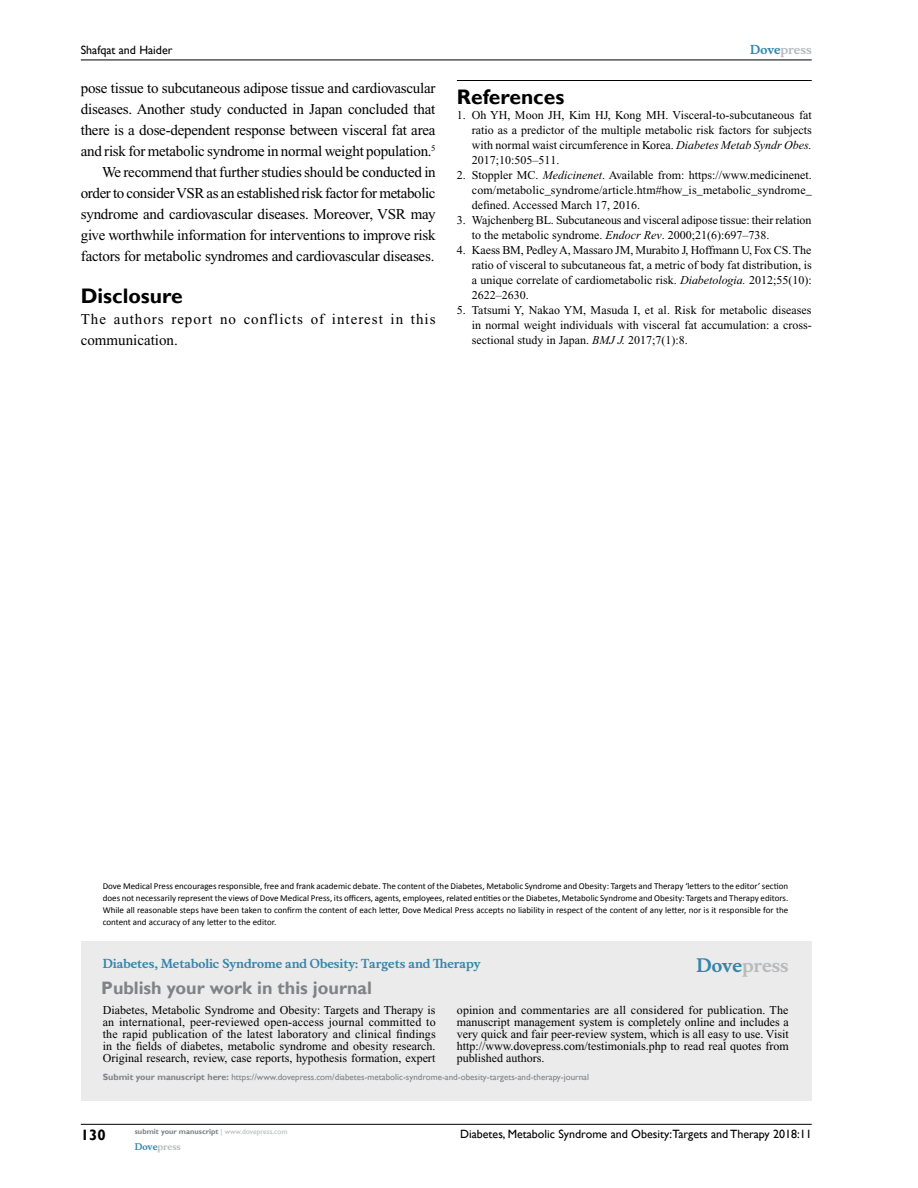
<style>
.page{position:relative;width:918px;height:1188px;background:#fff}
.page>*{position:absolute;margin:0;border:0;box-sizing:border-box;transform-origin:0 0}
.t1{font:700 21px "Gill Sans";color:#000}
.t2{font:700 18px "Gill Sans";color:#808285}
.t3{font:700 18px "Musee";color:#b8babc}
.t4{font:15px/21px "Times New Roman";letter-spacing:-.015em;color:#000;text-align:right}
.t5{font:15px/21px "Times New Roman";letter-spacing:.065em;color:#000}
.t6{font:700 15px "Gill Sans";color:#000}
.t7{font:12px/15px "Times New Roman";color:#000;text-align:justify}
.t8{font:12px "Gill Sans";color:#000}
.t9{font:700 12px "Musee";color:#3785ad}
.t10{font:700 12px "Musee";color:#b8babc}
.t11{font:9px/12px "Calibri";color:#000;text-align:justify}
.t12{font:9px "Gill Sans";color:#808285}
.t13{font:700 9px "Musee";color:#b8babc}
.t14{font:700 7.5px "Gill Sans";color:#808285}
.s1{color:#3785ad}
.s2{font-style:italic}
.s3{font-weight:700}
.s4{font-weight:400;color:#b8babc}
</style>
<div class="page">
<div style="left:81px;top:941px;width:731px;height:159px;background:#ebebec"></div>
<hr style="left:81px;top:1124px;width:731px;height:1px;background:#000">
<hr style="left:81px;top:60px;width:731px;height:1px;background:#000">
<hr style="left:457px;top:80px;width:355px;height:1px;background:#000">
<p class="t8" style="left:81px;top:43px;width:93px">Shafqat and Haider</p>
<p class="t4" style="left:81px;top:77px;width:357px">pose tissue to subcutaneous adipose tissue and cardiovascular diseases. Another study conducted in Japan concluded that there is a dose-dependent response between visceral fat area and risk for metabolic syndrome in normal weight population.<sup>5<br></sup>We recommend that further studies should be conducted in order to consider VSR as an established risk factor for metabolic syndrome and cardiovascular diseases. Moreover, VSR may give worthwhile information for interventions to improve risk factors for metabolic syndromes and cardiovascular diseases.</p>
<h1 class="t1" style="left:81px;top:283px;width:103px">Disclosure</h1>
<p class="t5" style="left:81px;top:308px;width:356px">The authors report no conflicts of interest in this communication.</p>
<p class="t10" style="left:750px;top:43px;width:63px"><span class="s1">Dove</span>press</p>
<h1 class="t1" style="left:457px;top:84px;width:109px">References</h1>
<p class="t7" style="left:472px;top:107px;width:342px;text-indent:-15px">1. Oh YH, Moon JH, Kim HJ, Kong MH. Visceral-to-subcutaneous fat ratio as a predictor of the multiple metabolic risk factors for subjects with normal waist circumference in Korea. <span class="s2">Diabetes Metab Syndr Obes.<br></span>2017;10:505–511.</p>
<p class="t7" style="left:472px;top:167px;width:341px;text-indent:-15px">2. Stoppler MC. <span class="s2">Medicinenet</span>. Available from: https://www.medicinenet. com/metabolic_syndrome/article.htm#how_is_metabolic_syndrome_ defined. Accessed March 17, 2016.</p>
<p class="t7" style="left:472px;top:212px;width:341px;text-indent:-15px">3. Wajchenberg BL. Subcutaneous and visceral adipose tissue: their relation to the metabolic syndrome. <span class="s2">Endocr Rev</span>. 2000;21(6):697–738.</p>
<p class="t7" style="left:472px;top:242px;width:341px;text-indent:-15px">4. Kaess BM, Pedley A, Massaro JM, Murabito J, Hoffmann U, Fox CS. The ratio of visceral to subcutaneous fat, a metric of body fat distribution, is a unique correlate of cardiometabolic risk. <span class="s2">Diabetologia.</span> 2012;55(10):<br>2622–2630.</p>
<p class="t7" style="left:472px;top:302px;width:341px;text-indent:-15px">5. Tatsumi Y, Nakao YM, Masuda I, et al. Risk for metabolic diseases in normal weight individuals with visceral fat accumulation: a cross&shy;sectional study in Japan. <span class="s2">BMJ J.</span> 2017;7(1):8.</p>
<p class="t11" style="left:103px;top:880px;width:687px">Dove Medical Press encourages responsible, free and frank academic debate. The content of the Diabetes, Metabolic Syndrome and Obesity: Targets and Therapy ‘letters to the editor’ section does not necessarily represent the views of Dove Medical Press, its officers, agents, employees, related entities or the Diabetes, Metabolic Syndrome and Obesity: Targets and Therapy editors.<br>While all reasonable steps have been taken to confirm the content of each letter, Dove Medical Press accepts no liability in respect of the content of any letter, nor is it responsible for the content and accuracy of any letter to the editor.</p>
<p class="t9" style="left:103px;top:956px;width:379px">Diabetes, Metabolic Syndrome and Obesity: Targets and Therapy</p>
<h2 class="t2" style="left:101px;top:977px;width:272px">Publish your work in this journal</h2>
<h2 class="t3" style="left:697px;top:955px;width:94px"><span class="s1">Dove</span>press</h2>
<p class="t7" style="left:103px;top:1004px;width:335px;line-height:12px">Diabetes, Metabolic Syndrome and Obesity: Targets and Therapy is an international, peer-reviewed open-access journal committed to the rapid publication of the latest laboratory and clinical findings in the fields of diabetes, metabolic syndrome and obesity research.<br>Original research, review, case reports, hypothesis formation, expert</p>
<p class="t7" style="left:457px;top:1004px;width:333px;line-height:12px">opinion and commentaries are all considered for publication. The manuscript management system is completely online and includes a very quick and fair peer-review system, which is all easy to use. Visit http://www.dovepress.com/testimonials.php to read real quotes from published authors.</p>
<p class="t12" style="left:103px;top:1072px;width:488px"><span class="s3">Submit your manuscript here:</span> https://www.dovepress.com/diabetes-metabolic-syndrome-and-obesity-targets-and-therapy-journal</p>
<p class="t6" style="left:81px;top:1126px;width:26px">130</p>
<p class="t14" style="left:135px;top:1127px;width:154px">submit your manuscript <span class="s4">| www.dovepress.com</span></p>
<p class="t13" style="left:135px;top:1141px;width:48px"><span class="s1">Dove</span>press</p>
<p class="t8" style="left:460px;top:1127px;width:353px">Diabetes, Metabolic Syndrome and Obesity:Targets and Therapy 2018:11</p>
</div>
